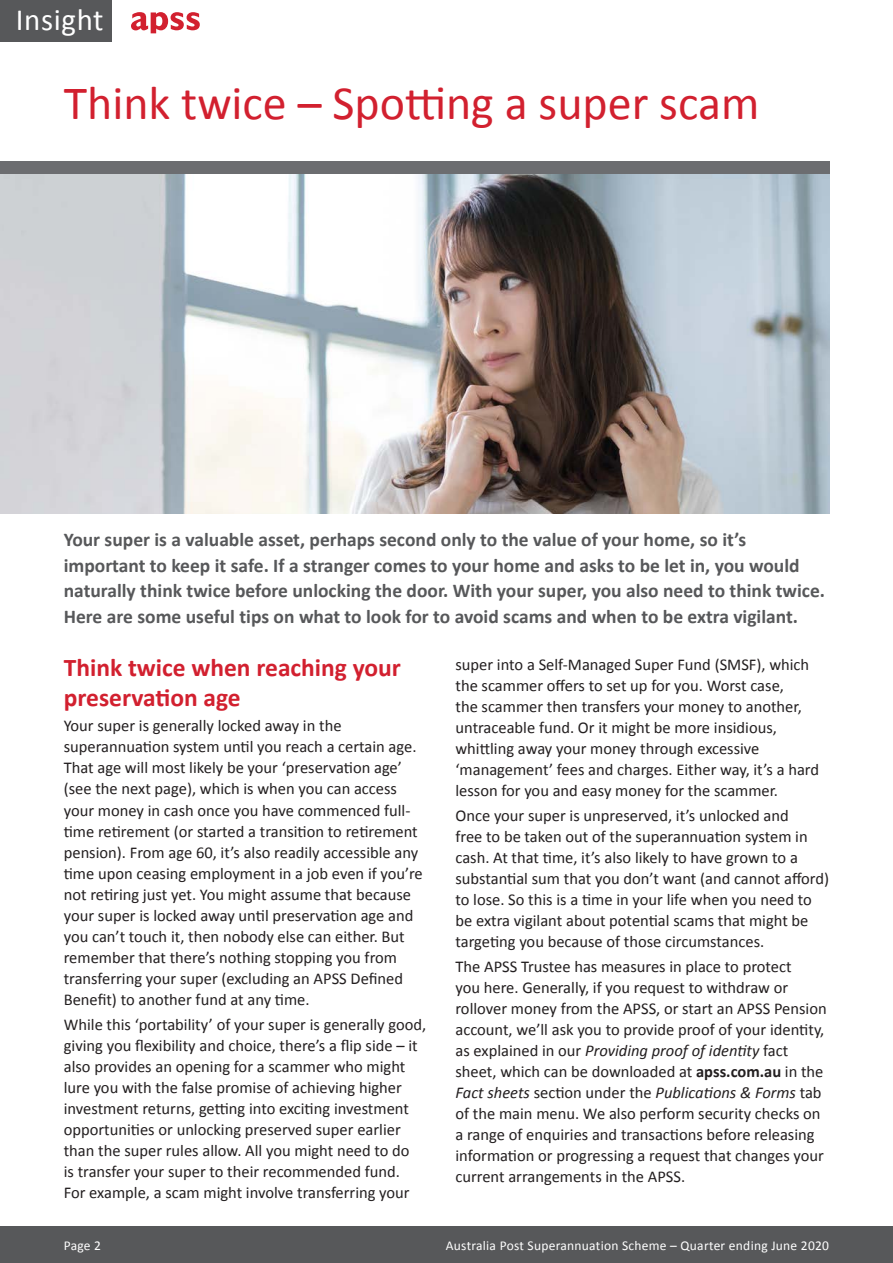
<style>
.page{position:relative;width:893px;height:1263px;background:#fff}
.page>*{position:absolute;margin:0;border:0;box-sizing:border-box;transform-origin:0 0}
.t1{font:48px "Calibri";color:#d2202f}
.t2{font:30.9px "Calibri";letter-spacing:.02em;color:#fff}
.t3{font:700 25.5px/30px "Calibri";color:#d2202f}
.t4{font:700 19.5px/25.5px "Calibri";color:#57585a}
.t5{font:16.5px/21px "Calibri";color:#231f20}
.t6{font:13.5px "Calibri";letter-spacing:.02em;color:#fff}
.s1{font-style:italic}
.s2{font-weight:700}
</style>
<div class="page">
<img style="left:0;top:174px;width:829px;height:339px">
<div style="left:0;top:1227px;width:893px;height:36px;background:#57585a"></div>
<div style="left:0;top:0;width:112px;height:41px;background:#57585a"></div>
<svg style="left:131px;top:12px;width:69px;height:21px"></svg>
<div style="left:0;top:161px;width:829px;height:13px;background:#6c6d70"></div>
<h2 class="t2" style="left:16px;top:0;width:89px">Insight</h2>
<h1 class="t1" style="left:64px;top:72px;width:697px">Think twice – Spotting a super scam</h1>
<p class="t4" style="left:64px;top:527px;width:763px">Your super is a valuable asset, perhaps second only to the value of your home, so it’s important to keep it safe. If a stranger comes to your home and asks to be let in, you would naturally think twice before unlocking the door. With your super, you also need to think twice.<br>Here are some useful tips on what to look for to avoid scams and when to be extra vigilant.</p>
<h3 class="t3" style="left:64px;top:653px;width:339px">Think twice when reaching your preservation age</h3>
<p class="t5" style="left:64px;top:715px;width:360px">Your super is generally locked away in the superannuation system until you reach a certain age.<br>That age will most likely be your ‘preservation age’ (see the next page), which is when you can access your money in cash once you have commenced full&shy;time retirement (or started a transition to retirement pension). From age 60, it’s also readily accessible any time upon ceasing employment in a job even if you’re not retiring just yet. You might assume that because your super is locked away until preservation age and you can’t touch it, then nobody else can either. But remember that there’s nothing stopping you from transferring your super (excluding an APSS Defined Benefit) to another fund at any time.</p>
<p class="t5" style="left:64px;top:1014px;width:364px">While this ‘portability’ of your super is generally good, giving you flexibility and choice, there’s a flip side – it also provides an opening for a scammer who might lure you with the false promise of achieving higher investment returns, getting into exciting investment opportunities or unlocking preserved super earlier than the super rules allow. All you might need to do<br>is transfer your super to their recommended fund.<br>For example, a scam might involve transferring your</p>
<p class="t5" style="left:455px;top:654px;width:365px">super into a Self-Managed Super Fund (SMSF), which the scammer offers to set up for you. Worst case,<br>the scammer then transfers your money to another, untraceable fund. Or it might be more insidious, whittling away your money through excessive ‘management’ fees and charges. Either way, it’s a hard lesson for you and easy money for the scammer.</p>
<p class="t5" style="left:455px;top:805px;width:375px">Once your super is unpreserved, it’s unlocked and<br>free to be taken out of the superannuation system in cash. At that time, it’s also likely to have grown to a substantial sum that you don’t want (and cannot afford) to lose. So this is a time in your life when you need to be extra vigilant about potential scams that might be targeting you because of those circumstances.</p>
<p class="t5" style="left:455px;top:956px;width:373px">The APSS Trustee has measures in place to protect<br>you here. Generally, if you request to withdraw or rollover money from the APSS, or start an APSS Pension account, we’ll ask you to provide proof of your identity, as explained in our <span class="s1">Providing proof of identity</span> fact sheet, which can be downloaded at <span class="s2">apss.com.au</span> in the <span class="s1">Fact sheets</span> section under the <span class="s1">Publications &amp; Forms</span> tab of the main menu. We also perform security checks on a range of enquiries and transactions before releasing information or progressing a request that changes your current arrangements in the APSS.</p>
<p class="t6" style="left:64px;top:1237px;width:39px">Page 2</p>
<p class="t6" style="left:446px;top:1237px;width:385px">Australia Post Superannuation Scheme – Quarter ending June 2020</p>
</div>
